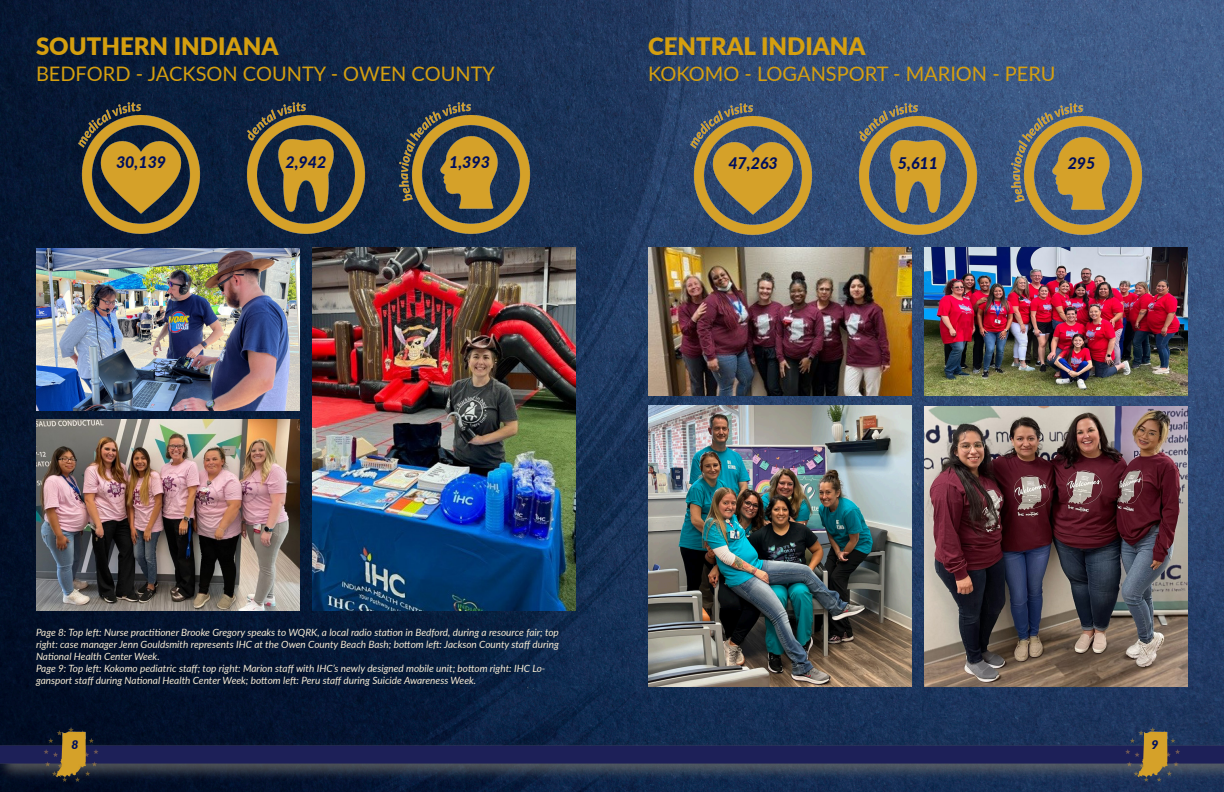
<style>
.page{position:relative;width:1224px;height:792px;background:#fff}
.page>*{position:absolute;margin:0;border:0;box-sizing:border-box;transform-origin:0 0}
.t1{font:900 24px "Lato";color:#d59f0f}
.t2{font:20px "Lato";color:#d59f0f}
.t3{font:italic 800 16px "Lato";color:#000f5d}
.t4{font:italic 900 12px "Lato";color:#000f5d}
.t5{font:italic 10px/12px "Lato";color:#f7ecd5;text-align:justify}
</style>
<div class="page">
<img style="left:0;top:0;width:1224px;height:792px">
<img style="left:648px;top:247px;width:264px;height:148px">
<img style="left:924px;top:407px;width:264px;height:280px">
<img style="left:924px;top:247px;width:264px;height:148px">
<img style="left:648px;top:406px;width:264px;height:281px">
<img style="left:648px;top:94px;width:540px;height:144px">
<img style="left:36px;top:94px;width:540px;height:144px">
<img style="left:36px;top:248px;width:264px;height:163px">
<img style="left:36px;top:420px;width:264px;height:190px">
<img style="left:312px;top:247px;width:264px;height:363px">
<img style="left:0;top:718px;width:1224px;height:72px">
<p class="t1" style="left:36px;top:29px;width:244px">SOUTHERN INDIANA</p>
<p class="t2" style="left:36px;top:59px;width:461px">BEDFORD - JACKSON COUNTY - OWEN COUNTY</p>
<p class="t1" style="left:648px;top:29px;width:219px">CENTRAL INDIANA</p>
<p class="t2" style="left:648px;top:59px;width:409px">KOKOMO - LOGANSPORT - MARION - PERU</p>
<p class="t3" style="left:116px;top:151px;width:52px">30,139</p>
<p class="t3" style="left:286px;top:151px;width:42px">2,942</p>
<p class="t3" style="left:449px;top:151px;width:42px">1,393</p>
<p class="t3" style="left:728px;top:152px;width:51px">47,263</p>
<p class="t3" style="left:898px;top:152px;width:42px">5,611</p>
<p class="t3" style="left:1068px;top:152px;width:29px">295</p>
<p class="t5" style="left:36px;top:626px;width:524px">Page 8: Top left: Nurse practitioner Brooke Gregory speaks to WQRK, a local radio station in Bedford, during a resource fair; top right: case manager Jenn Gouldsmith represents IHC at the Owen County Beach Bash; bottom left: Jackson County staff during National Health Center Week.</p>
<p class="t5" style="left:36px;top:662px;width:511px">Page 9: Top left: Kokomo pediatric staff; top right: Marion staff with IHC’s newly designed mobile unit; bottom right: IHC Lo&shy;gansport staff during National Health Center Week; bottom left: Peru staff during Suicide Awareness Week.</p>
<p class="t4" style="left:72px;top:735px;width:8px">8</p>
<p class="t4" style="left:1152px;top:735px;width:8px">9</p>
</div>
